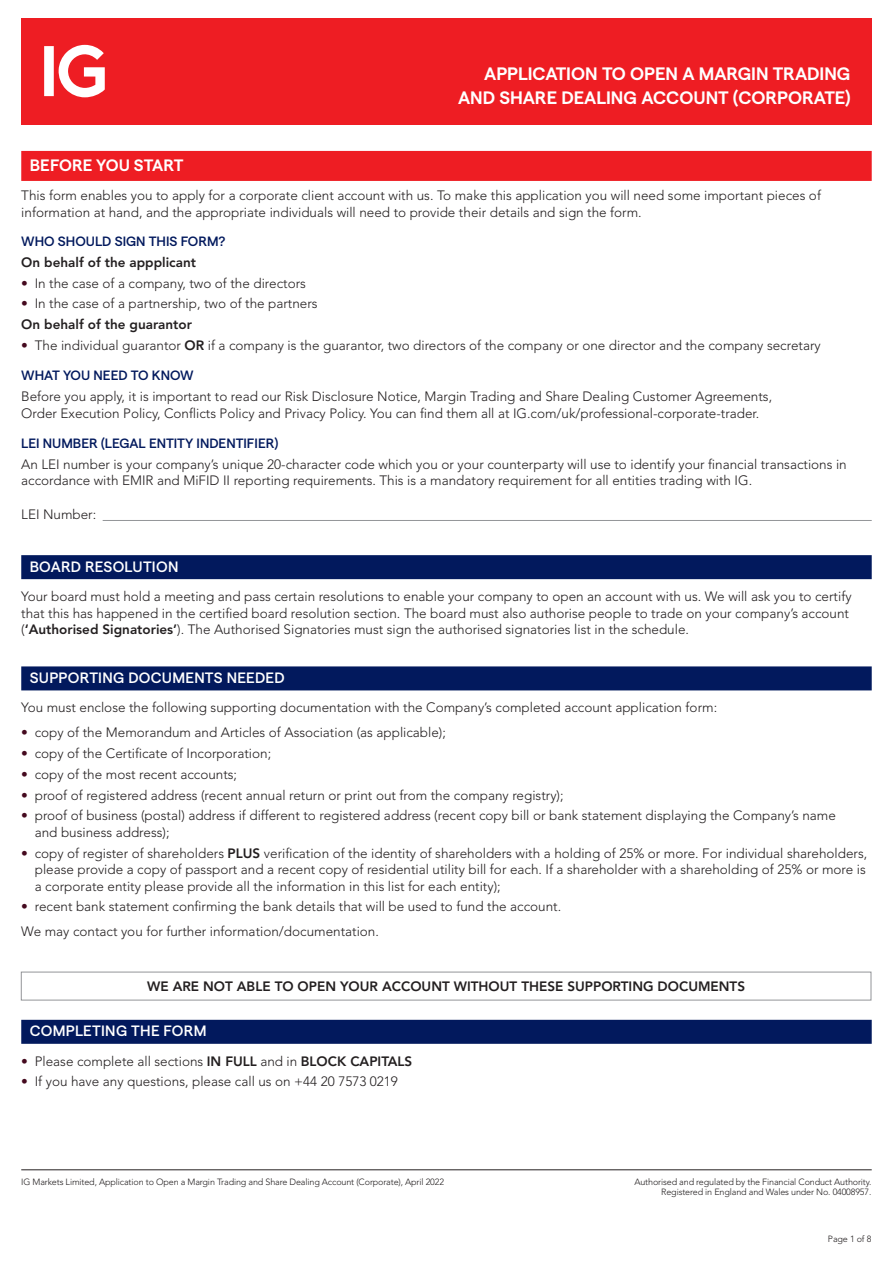
<style>
.page{position:relative;width:893px;height:1263px;background:#fff}
.page>*{position:absolute;margin:0;border:0;box-sizing:border-box;transform-origin:0 0}
.t1{font:600 18px/24px "Matter SQ";color:#fff;text-align:right}
.t2{font:600 16.5px "Matter SQ";color:#fff}
.t3{font:500 15px "Matter SQ";letter-spacing:.015em;color:#fff}
.t4{font:300 13.5px/16.5px "Avenir LT Std";color:#231f20}
.t5{font:800 13.5px "Avenir LT Std";color:#231f20}
.t6{font:500 13.5px "Matter SQ";color:#02195d}
.t7{font:300 9px/10.5px "Avenir LT Std";letter-spacing:-.015em;color:#231f20;text-align:right}
.s1{color:#450a1f}
.s2{font-weight:800}
</style>
<div class="page">
<div style="left:21px;top:18px;width:851px;height:106px;background:#ee1d23"></div>
<svg style="left:44px;top:45px;width:61px;height:52px"></svg>
<hr style="left:21px;top:1169px;width:851px;height:1px;background:#231f20">
<div style="left:21px;top:151px;width:851px;height:30px;background:#ee1d23"></div>
<hr style="left:103px;top:520px;width:769px;height:1px;background:#939598">
<div style="left:21px;top:555px;width:851px;height:24px;background:#02195d"></div>
<div style="left:21px;top:666px;width:851px;height:24px;background:#02195d"></div>
<div style="left:21px;top:1020px;width:851px;height:24px;background:#02195d"></div>
<div style="left:21px;top:972px;width:850px;height:28px;border:1px solid #939598"></div>
<h1 class="t1" style="left:458px;top:60px;width:394px">APPLICATION TO OPEN A MARGIN TRADING<br>AND SHARE DEALING ACCOUNT (CORPORATE)</h1>
<p class="t2" style="left:30px;top:153px;width:155px">BEFORE YOU START</p>
<p class="t4" style="left:21px;top:188px;width:801px">This form enables you to apply for a corporate client account with us. To make this application you will need some important pieces of information at hand, and the appropriate individuals will need to provide their details and sign the form.</p>
<p class="t6" style="left:21px;top:231px;width:206px">WHO SHOULD SIGN THIS FORM?</p>
<p class="t5" style="left:21px;top:254px;width:176px">On behalf of the appplicant</p>
<p class="t4" style="left:21px;top:275px;width:286px"><span class="s1">•</span> In the case of a company, two of the directors</p>
<p class="t4" style="left:21px;top:293px;width:298px;line-height:20.7px"><span class="s1">•</span> In the case of a partnership, two of the partners<br><span class="s2">On behalf of the guarantor</span></p>
<p class="t4" style="left:21px;top:337px;width:801px"><span class="s1">•</span> The individual guarantor <span class="s2">OR</span> if a company is the guarantor, two directors of the company or one director and the company secretary</p>
<p class="t6" style="left:21px;top:366px;width:174px">WHAT YOU NEED TO KNOW</p>
<p class="t4" style="left:21px;top:388px;width:752px">Before you apply, it is important to read our Risk Disclosure Notice, Margin Trading and Share Dealing Customer Agreements,<br>Order Execution Policy, Conflicts Policy and Privacy Policy. You can find them all at IG.com/uk/professional-corporate-trader.</p>
<p class="t6" style="left:21px;top:433px;width:259px">LEI NUMBER (LEGAL ENTITY INDENTIFIER)</p>
<p class="t4" style="left:21px;top:456px;width:827px">An LEI number is your company’s unique 20-character code which you or your counterparty will use to identify your financial transactions in accordance with EMIR and MiFID II reporting requirements. This is a mandatory requirement for all entities trading with IG.</p>
<p class="t4" style="left:21px;top:506px;width:77px">LEI Number:</p>
<p class="t3" style="left:30px;top:555px;width:150px">BOARD RESOLUTION</p>
<p class="t4" style="left:21px;top:588px;width:832px">Your board must hold a meeting and pass certain resolutions to enable your company to open an account with us. We will ask you to certify that this has happened in the certified board resolution section. The board must also authorise people to trade on your company’s account (<span class="s2">‘Authorised Signatories’</span>). The Authorised Signatories must sign the authorised signatories list in the schedule.</p>
<p class="t3" style="left:30px;top:667px;width:256px">SUPPORTING DOCUMENTS NEEDED</p>
<p class="t4" style="left:21px;top:699px;width:697px">You must enclose the following supporting documentation with the Company’s completed account application form:</p>
<p class="t4" style="left:21px;top:724px;width:426px"><span class="s1">•</span> copy of the Memorandum and Articles of Association (as applicable);</p>
<p class="t4" style="left:21px;top:745px;width:251px"><span class="s1">•</span> copy of the Certificate of Incorporation;</p>
<p class="t4" style="left:21px;top:766px;width:217px"><span class="s1">•</span> copy of the most recent accounts;</p>
<p class="t4" style="left:21px;top:787px;width:544px"><span class="s1">•</span> proof of registered address (recent annual return or print out from the company registry);</p>
<p class="t4" style="left:35px;top:807px;width:803px;text-indent:-13px"><span class="s1">•</span> proof of business (postal) address if different to registered address (recent copy bill or bank statement displaying the Company’s name and business address);</p>
<p class="t4" style="left:35px;top:845px;width:834px;text-align:justify;text-indent:-13px"><span class="s1">•</span> copy of register of shareholders <span class="s2">PLUS</span> verification of the identity of shareholders with a holding of 25% or more. For individual shareholders, please provide a copy of passport and a recent copy of residential utility bill for each. If a shareholder with a shareholding of 25% or more is a corporate entity please provide all the information in this list for each entity);</p>
<p class="t4" style="left:21px;top:894px;width:541px;line-height:25px"><span class="s1">•</span> recent bank statement confirming the bank details that will be used to fund the account.<br>We may contact you for further information/documentation.</p>
<p class="t5" style="left:147px;top:978px;width:599px">WE ARE NOT ABLE TO OPEN YOUR ACCOUNT WITHOUT THESE SUPPORTING DOCUMENTS</p>
<p class="t3" style="left:30px;top:1020px;width:178px">COMPLETING THE FORM</p>
<p class="t4" style="left:21px;top:1053px;width:393px"><span class="s1">•</span> Please complete all sections <span class="s2">IN FULL</span> and in <span class="s2">BLOCK CAPITALS</span></p>
<p class="t4" style="left:21px;top:1073px;width:378px"><span class="s1">•</span> If you have any questions, please call us on +44 20 7573 0219</p>
<p class="t7" style="left:21px;top:1176px;width:424px">IG Markets Limited, Application to Open a Margin Trading and Share Dealing Account (Corporate), April 2022</p>
<p class="t7" style="left:634px;top:1176px;width:238px">Authorised and regulated by the Financial Conduct Authority.<br>Registered in England and Wales under No. 04008957.</p>
<p class="t7" style="left:828px;top:1233px;width:45px">Page 1 of 8</p>
</div>
